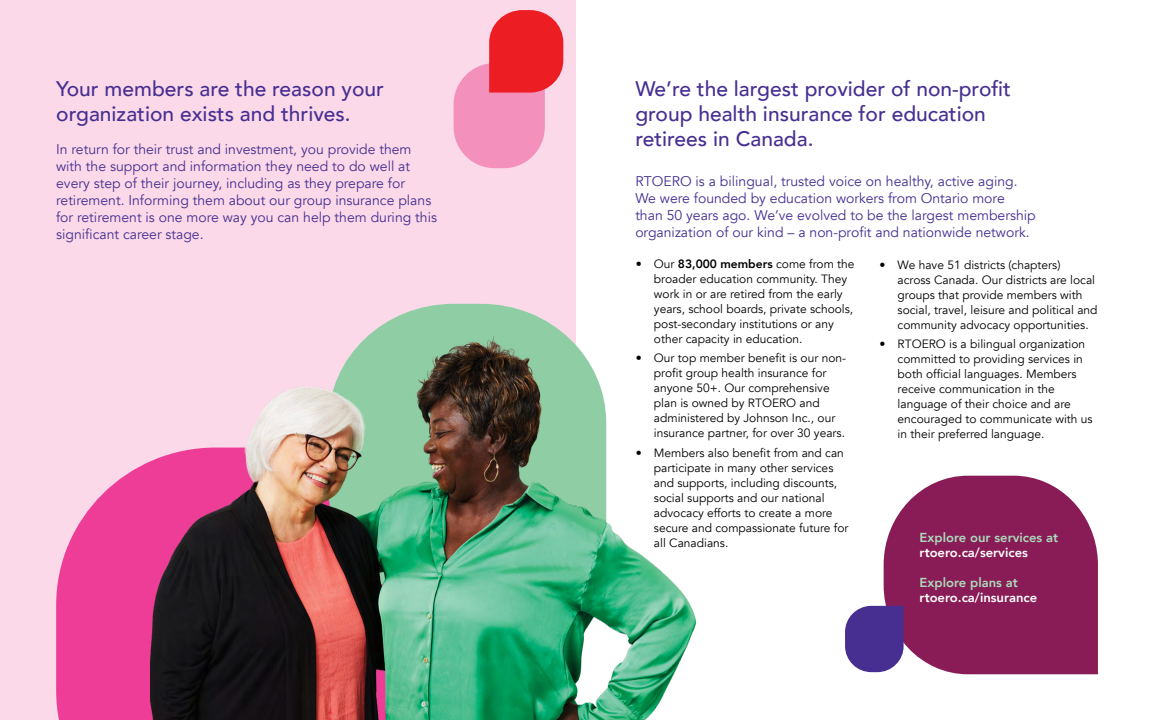
<style>
.page{position:relative;width:1152px;height:720px;background:#fff}
.page>*{position:absolute;margin:0;border:0;box-sizing:border-box;transform-origin:0 0}
.t1{font:500 21px/25.2px "Avenir";color:#472f92}
.t2{font:14px/17px "Avenir";color:#472f92}
.t3{font:800 13px "Avenir";color:#fff}
.t4{font:800 13px "Avenir";color:#abdabc}
.t5{font:800 13px "Avenir";color:#acdaba}
.t6{font:12px/15px "Avenir";color:#000}
.s1{font-weight:800}
</style>
<div class="page">
<div style="left:0;top:0;width:576px;height:720px;background:#fbd9e8"></div>
<svg style="left:56px;top:461px;width:94px;height:259px;fill:#ee3d96"></svg>
<svg style="left:389px;top:304px;width:157px;height:17px;fill:#8fcea5"></svg>
<svg style="left:454px;top:10px;width:109px;height:158px"></svg>
<svg style="left:884px;top:476px;width:214px;height:198px;background:#933165"></svg>
<svg style="left:845px;top:606px;width:59px;height:66px;background:#5c469e"></svg>
<img style="left:150px;top:321px;width:547px;height:399px">
<h1 class="t1" style="left:56px;top:75px;width:329px">Your members are the reason your organization exists and thrives.</h1>
<h1 class="t1" style="left:635px;top:75px;width:377px">We’re the largest provider of non-profit group health insurance for education retirees in Canada.</h1>
<p class="t2" style="left:56px;top:141px;width:382px">In return for their trust and investment, you provide them with the support and information they need to do well at every step of their journey, including as they prepare for retirement. Informing them about our group insurance plans for retirement is one more way you can help them during this significant career stage.</p>
<p class="t2" style="left:635px;top:172px;width:402px">RTOERO is a bilingual, trusted voice on healthy, active aging.<br>We were founded by education workers from Ontario more than 50 years ago. We’ve evolved to be the largest membership organization of our kind – a non-profit and nationwide network.</p>
<p class="t6" style="left:654px;top:257px;width:202px;text-indent:-18px">• Our <span class="s1">83,000 members</span> come from the broader education community. They work in or are retired from the early years, school boards, private schools, post-secondary institutions or any other capacity in education.</p>
<p class="t6" style="left:654px;top:351px;width:194px;text-indent:-18px">• Our top member benefit is our non&shy;profit group health insurance for anyone 50+. Our comprehensive plan is owned by RTOERO and administered by Johnson Inc., our insurance partner, for over 30 years.</p>
<p class="t6" style="left:654px;top:446px;width:196px;text-indent:-18px">• Members also benefit from and can participate in many other services and supports, including discounts, social supports and our national advocacy efforts to create a more secure and compassionate future for all Canadians.</p>
<p class="t6" style="left:898px;top:257px;width:201px;text-indent:-18px">• We have 51 districts (chapters)<br>across Canada. Our districts are local groups that provide members with social, travel, leisure and political and community advocacy opportunities.</p>
<p class="t6" style="left:898px;top:337px;width:197px;text-indent:-18px">• RTOERO is a bilingual organization committed to providing services in both official languages. Members receive communication in the language of their choice and are encouraged to communicate with us in their preferred language.</p>
<p class="t4" style="left:920px;top:528px;width:140px">Explore our services at</p>
<p class="t3" style="left:920px;top:543px;width:110px">rtoero.ca/services</p>
<p class="t5" style="left:920px;top:573px;width:100px">Explore plans at</p>
<p class="t3" style="left:920px;top:588px;width:119px">rtoero.ca/insurance</p>
</div>
